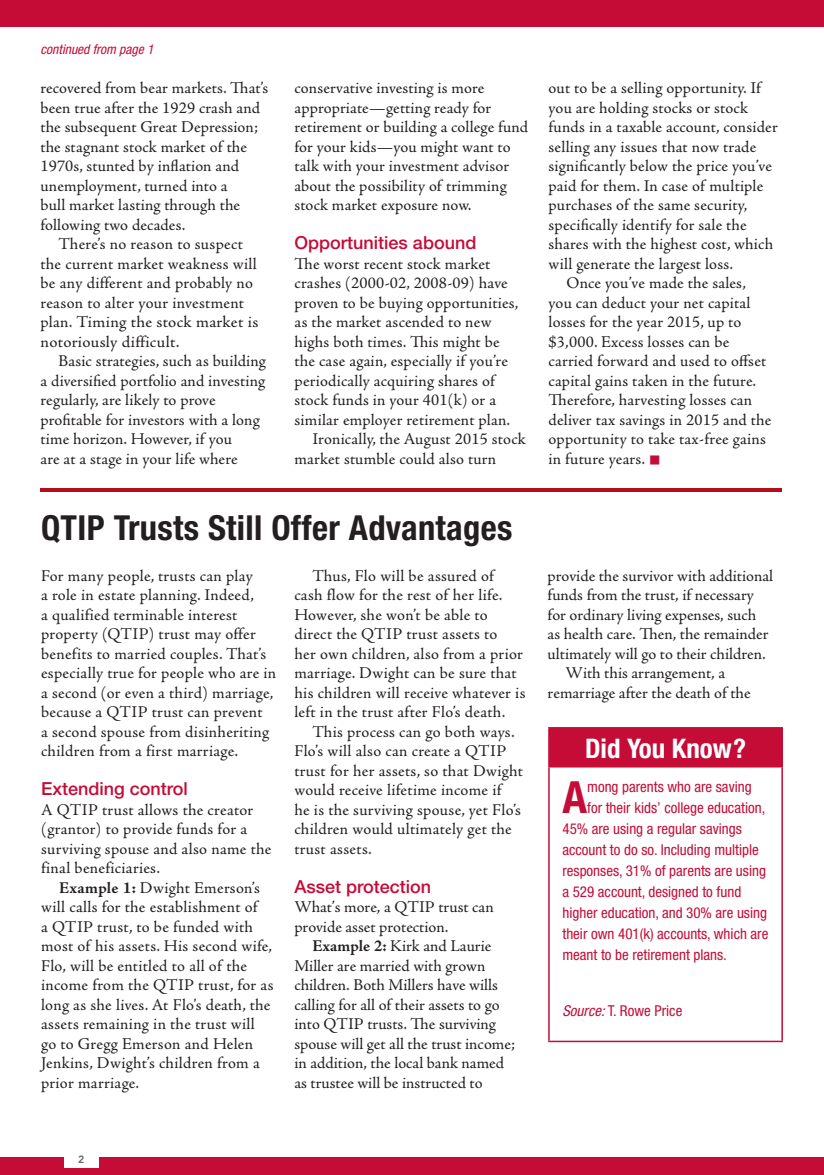
<style>
.page{position:relative;width:824px;height:1175px;background:#fff}
.page>*{position:absolute;margin:0;border:0;box-sizing:border-box;transform-origin:0 0}
.t1{font:700 condensed 44.4px "Helvetica Neue";color:#c40c37}
.t2{font:700 condensed 34.5px "Helvetica Neue";letter-spacing:.01em;color:#231f20}
.t3{font:700 condensed 27px "Helvetica Neue";color:#fff}
.t4{font:500 18px "Helvetica Neue";color:#c40c37}
.t5{font:16.5px/19.5px "Adobe Jenson Pro";letter-spacing:.01em;color:#231f20}
.t6{font:condensed 15px "Helvetica Neue";color:#c40c37}
.t7{font:italic condensed 13.5px "Helvetica Neue";color:#c40c37}
.t8{font:800 10.5px "Avenir";color:#636366}
.s1{font-weight:700}
.s2{font-style:italic}
</style>
<div class="page">
<div style="left:0;top:0;width:824px;height:27px;background:#c40c37"></div>
<div style="left:0;top:1156px;width:824px;height:18px;background:#c40c37"></div>
<div style="left:64px;top:1149px;width:34px;height:19px;background:#fff"></div>
<div style="left:549px;top:728px;width:233px;height:38px;background:#c40c37"></div>
<hr style="left:548px;top:728px;width:1px;height:38px;background:#c40c37">
<hr style="left:548px;top:727px;width:234px;height:1px;background:#c40c37">
<hr style="left:548px;top:767px;width:1px;height:273px;background:#c40c37">
<hr style="left:548px;top:766px;width:234px;height:1px;background:#c40c37">
<hr style="left:781px;top:767px;width:1px;height:273px;background:#c40c37">
<hr style="left:548px;top:1040px;width:234px;height:2px;background:#c40c37">
<hr style="left:40px;top:488px;width:742px;height:3px;background:#b50e1a">
<p class="t7" style="left:40px;top:41px;width:115px">continued from page 1</p>
<p class="t5" style="left:40px;top:78px;width:229px">recovered from bear markets. That’s</p>
<p class="t5" style="left:40px;top:98px;width:221px">been true after the 1929 crash and</p>
<p class="t5" style="left:40px;top:117px;width:219px">the subsequent Great Depression;</p>
<p class="t5" style="left:40px;top:137px;width:208px">the stagnant stock market of the</p>
<p class="t5" style="left:40px;top:156px;width:200px">1970s, stunted by inflation and</p>
<p class="t5" style="left:40px;top:176px;width:189px">unemployment, turned into a</p>
<p class="t5" style="left:40px;top:195px;width:201px">bull market lasting through the</p>
<p class="t5" style="left:40px;top:215px;width:146px">following two decades.</p>
<p class="t5" style="left:59px;top:234px;width:186px">There’s no reason to suspect</p>
<p class="t5" style="left:40px;top:254px;width:218px">the current market weakness will</p>
<p class="t5" style="left:40px;top:273px;width:214px">be any different and probably no</p>
<p class="t5" style="left:40px;top:293px;width:205px">reason to alter your investment</p>
<p class="t5" style="left:40px;top:312px;width:219px">plan. Timing the stock market is</p>
<p class="t5" style="left:40px;top:332px;width:141px">notoriously difficult.</p>
<p class="t5" style="left:58px;top:351px;width:209px">Basic strategies, such as building</p>
<p class="t5" style="left:40px;top:371px;width:226px">a diversified portfolio and investing</p>
<p class="t5" style="left:40px;top:390px;width:176px">regularly, are likely to prove</p>
<p class="t5" style="left:40px;top:410px;width:221px">profitable for investors with a long</p>
<p class="t5" style="left:40px;top:429px;width:193px">time horizon. However, if you</p>
<p class="t5" style="left:40px;top:449px;width:198px">are at a stage in your life where</p>
<p class="t5" style="left:294px;top:78px;width:235px">conservative investing is more appropriate—getting ready for retirement or building a college fund for your kids—you might want to talk with your investment advisor about the possibility of trimming stock market exposure now.</p>
<p class="t4" style="left:294px;top:232px;width:183px">Opportunities abound</p>
<p class="t5" style="left:294px;top:254px;width:197px">The worst recent stock market</p>
<p class="t5" style="left:294px;top:273px;width:215px">crashes (2000-02, 2008-09) have</p>
<p class="t5" style="left:294px;top:293px;width:225px">proven to be buying opportunities,</p>
<p class="t5" style="left:294px;top:312px;width:198px">as the market ascended to new</p>
<p class="t5" style="left:294px;top:332px;width:207px">highs both times. This might be</p>
<p class="t5" style="left:294px;top:351px;width:215px">the case again, especially if you’re</p>
<p class="t5" style="left:294px;top:371px;width:202px">periodically acquiring shares of</p>
<p class="t5" style="left:294px;top:390px;width:203px">stock funds in your 401(k) or a</p>
<p class="t5" style="left:294px;top:410px;width:217px">similar employer retirement plan.</p>
<p class="t5" style="left:312px;top:429px;width:215px">Ironically, the August 2015 stock</p>
<p class="t5" style="left:294px;top:449px;width:203px">market stumble could also turn</p>
<h2 class="t2" style="left:41px;top:507px;width:473px">QTIP Trusts Still Offer Advantages</h2>
<p class="t5" style="left:41px;top:566px;width:237px">For many people, trusts can play<br>a role in estate planning. Indeed,<br>a qualified terminable interest property (QTIP) trust may offer benefits to married couples. That’s especially true for people who are in a second (or even a third) marriage, because a QTIP trust can prevent<br>a second spouse from disinheriting children from a first marriage.</p>
<p class="t4" style="left:41px;top:778px;width:148px">Extending control</p>
<p class="t5" style="left:41px;top:800px;width:232px">A QTIP trust allows the creator (grantor) to provide funds for a surviving spouse and also name the final beneficiaries.</p>
<p class="t5" style="left:41px;top:878px;width:234px;text-indent:18px"><span class="s1">Example 1:</span> Dwight Emerson’s will calls for the establishment of<br>a QTIP trust, to be funded with most of his assets. His second wife,<br>Flo, will be entitled to all of the income from the QTIP trust, for as long as she lives. At Flo’s death, the assets remaining in the trust will go to Gregg Emerson and Helen<br>Jenkins, Dwight’s children from a prior marriage.</p>
<p class="t5" style="left:294px;top:566px;width:233px;text-indent:18px">Thus, Flo will be assured of cash flow for the rest of her life.<br>However, she won’t be able to direct the QTIP trust assets to<br>her own children, also from a prior marriage. Dwight can be sure that his children will receive whatever is left in the trust after Flo’s death.</p>
<p class="t5" style="left:294px;top:722px;width:230px;text-indent:18px">This process can go both ways.<br>Flo’s will also can create a QTIP trust for her assets, so that Dwight would receive lifetime income if<br>he is the surviving spouse, yet Flo’s children would ultimately get the trust assets.</p>
<p class="t4" style="left:294px;top:875px;width:138px">Asset protection</p>
<p class="t5" style="left:294px;top:897px;width:201px">What’s more, a QTIP trust can provide asset protection.</p>
<p class="t5" style="left:294px;top:936px;width:222px;text-indent:18px"><span class="s1">Example 2:</span> Kirk and Laurie<br>Miller are married with grown children. Both Millers have wills calling for all of their assets to go into QTIP trusts. The surviving spouse will get all the trust income; in addition, the local bank named as trustee will be instructed to</p>
<p class="t5" style="left:548px;top:78px;width:214px">out to be a selling opportunity. If</p>
<p class="t5" style="left:548px;top:98px;width:201px">you are holding stocks or stock</p>
<p class="t5" style="left:548px;top:117px;width:231px">funds in a taxable account, consider</p>
<p class="t5" style="left:548px;top:137px;width:209px">selling any issues that now trade</p>
<p class="t5" style="left:548px;top:156px;width:225px">significantly below the price you’ve</p>
<p class="t5" style="left:548px;top:176px;width:216px">paid for them. In case of multiple</p>
<p class="t5" style="left:548px;top:195px;width:200px">purchases of the same security,</p>
<p class="t5" style="left:548px;top:215px;width:200px">specifically identify for sale the</p>
<p class="t5" style="left:548px;top:234px;width:226px">shares with the highest cost, which</p>
<p class="t5" style="left:548px;top:254px;width:186px">will generate the largest loss.</p>
<p class="t5" style="left:566px;top:273px;width:181px">Once you’ve made the sales,</p>
<p class="t5" style="left:548px;top:293px;width:203px">you can deduct your net capital</p>
<p class="t5" style="left:548px;top:312px;width:194px">losses for the year 2015, up to</p>
<p class="t5" style="left:548px;top:332px;width:182px">$3,000. Excess losses can be</p>
<p class="t5" style="left:548px;top:351px;width:219px">carried forward and used to offset</p>
<p class="t5" style="left:548px;top:371px;width:209px">capital gains taken in the future.</p>
<p class="t5" style="left:548px;top:390px;width:205px">Therefore, harvesting losses can</p>
<p class="t5" style="left:548px;top:410px;width:224px">deliver tax savings in 2015 and the</p>
<p class="t5" style="left:548px;top:429px;width:219px">opportunity to take tax-free gains</p>
<p class="t5" style="left:548px;top:449px;width:98px">in future years.</p>
<p class="t5" style="left:547px;top:566px;width:227px">provide the survivor with additional</p>
<p class="t5" style="left:547px;top:585px;width:208px">funds from the trust, if necessary</p>
<p class="t5" style="left:547px;top:605px;width:210px">for ordinary living expenses, such</p>
<p class="t5" style="left:547px;top:624px;width:222px">as health care. Then, the remainder</p>
<p class="t5" style="left:547px;top:644px;width:219px">ultimately will go to their children.</p>
<p class="t5" style="left:565px;top:663px;width:161px">With this arrangement, a</p>
<p class="t5" style="left:547px;top:683px;width:204px">remarriage after the death of the</p>
<h3 class="t3" style="left:585px;top:732px;width:162px">Did You Know?</h3>
<h1 class="t1" style="left:562px;top:770px;width:26px">A</h1>
<p class="t6" style="left:587px;top:778px;width:166px">mong parents who are saving</p>
<p class="t6" style="left:587px;top:799px;width:180px">for their kids’ college education,</p>
<p class="t6" style="left:562px;top:820px;width:181px">45% are using a regular savings</p>
<p class="t6" style="left:562px;top:841px;width:198px">account to do so. Including multiple</p>
<p class="t6" style="left:562px;top:862px;width:205px">responses, 31% of parents are using</p>
<p class="t6" style="left:562px;top:883px;width:180px">a 529 account, designed to fund</p>
<p class="t6" style="left:562px;top:904px;width:206px">higher education, and 30% are using</p>
<p class="t6" style="left:562px;top:925px;width:207px">their own 401(k) accounts, which are</p>
<p class="t6" style="left:562px;top:946px;width:166px">meant to be retirement plans.</p>
<p class="t6" style="left:562px;top:1001px;width:121px"><span class="s2">Source:</span> T. Rowe Price</p>
<p class="t8" style="left:78px;top:1152px;width:8px">2</p>
</div>
